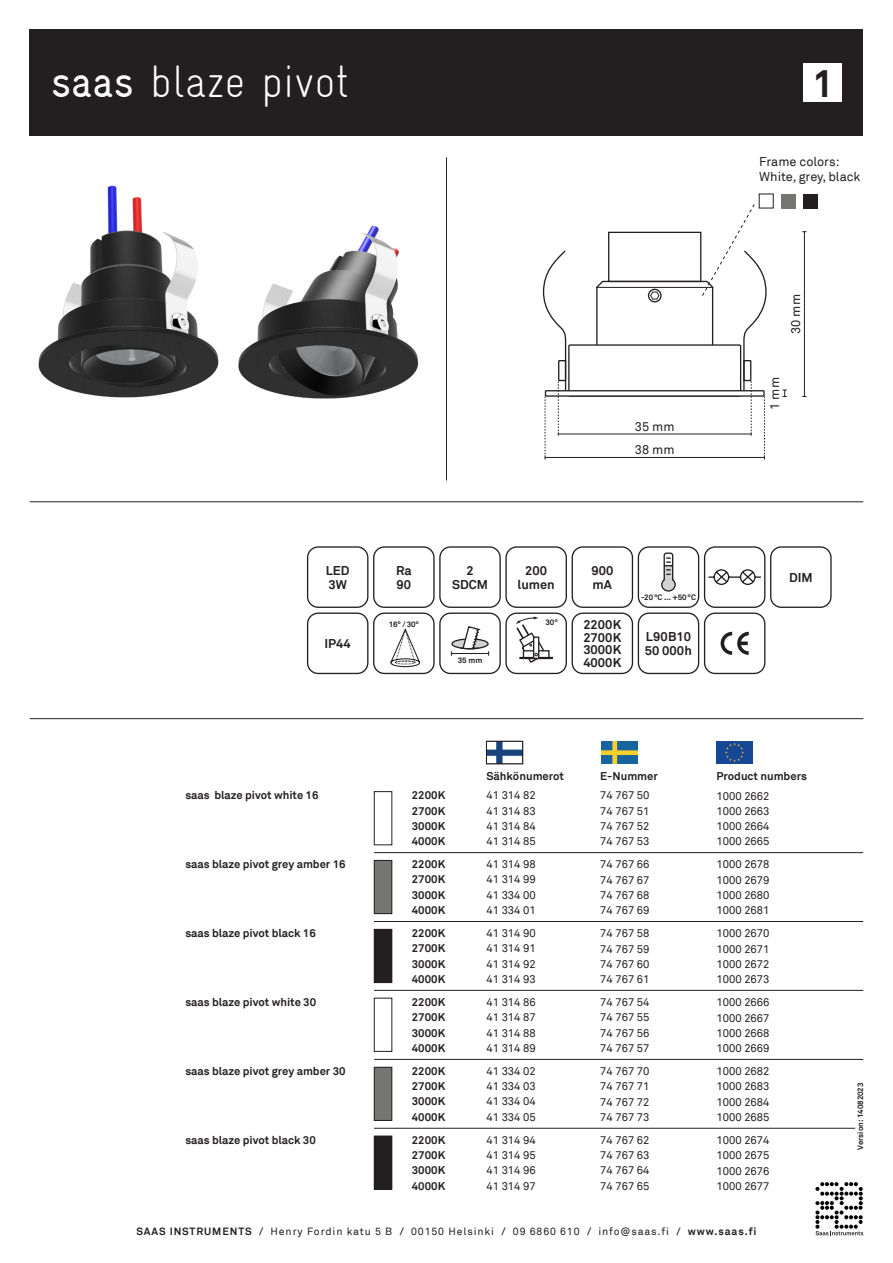
<style>
.page{position:relative;width:893px;height:1263px;background:#fff}
.page>*{position:absolute;margin:0;border:0;box-sizing:border-box;transform-origin:0 0}
.t1{font:300 condensed 45px "Gravur";color:#fff}
.t2{font:700 39px "Akkurat";color:#231f20}
.t3{font:700 12.75px/14.2px "Akkurat";color:#231f20}
.t4{font:12.75px/23px "Akkurat";color:#231f20}
.t5{font:11.25px/15.1px "Akkurat";color:#231f20;text-align:justify}
.t6{font:700 11.25px/15.1px "Akkurat";color:#231f20;text-align:justify}
.t7{font:10.5px "Akkurat";letter-spacing:.085em;color:#231f20}
.t8{font:700 7.8px "Akkurat";color:#231f20}
.s1{font-weight:400}
.s2{font-weight:700}
</style>
<div class="page">
<div style="left:30px;top:30px;width:833px;height:106px;background:#231f20"></div>
<div style="left:804px;top:64px;width:38px;height:38px;background:#fff"></div>
<hr style="left:446px;top:157px;width:1px;height:323px;background:#231f20">
<hr style="left:804px;top:231px;width:1px;height:166px;background:#231f20">
<svg style="left:783px;top:390px;width:4px;height:7px"></svg>
<div style="left:545px;top:390px;width:220px;height:7px;border:1px solid #231f20"></div>
<img style="left:38px;top:185px;width:181px;height:213px">
<img style="left:238px;top:225px;width:181px;height:174px">
<div style="left:307px;top:546px;width:61px;height:62px;border:1px solid #231f20;border-radius:11px"></div>
<div style="left:373px;top:546px;width:62px;height:62px;border:1px solid #231f20;border-radius:11px"></div>
<div style="left:439px;top:546px;width:62px;height:62px;border:1px solid #231f20;border-radius:11px"></div>
<div style="left:505px;top:546px;width:62px;height:62px;border:1px solid #231f20;border-radius:11px"></div>
<div style="left:572px;top:546px;width:61px;height:62px;border:1px solid #231f20;border-radius:11px"></div>
<svg style="left:661px;top:552px;width:15px;height:40px"></svg>
<div style="left:638px;top:546px;width:61px;height:62px;border:1px solid #231f20;border-radius:11px"></div>
<svg style="left:708px;top:569px;width:53px;height:16px"></svg>
<div style="left:704px;top:546px;width:61px;height:62px;border:1px solid #231f20;border-radius:11px"></div>
<div style="left:770px;top:546px;width:62px;height:62px;border:1px solid #231f20;border-radius:11px"></div>
<svg style="left:720px;top:631px;width:29px;height:24px"></svg>
<div style="left:704px;top:612px;width:61px;height:62px;border:1px solid #231f20;border-radius:11px"></div>
<div style="left:572px;top:612px;width:61px;height:62px;border:1px solid #231f20;border-radius:11px"></div>
<div style="left:638px;top:612px;width:61px;height:62px;border:1px solid #231f20;border-radius:11px"></div>
<div style="left:307px;top:612px;width:61px;height:62px;border:1px solid #231f20;border-radius:11px"></div>
<div style="left:439px;top:612px;width:62px;height:62px;border:1px solid #231f20;border-radius:11px"></div>
<svg style="left:452px;top:639px;width:36px;height:10px"></svg>
<div style="left:451px;top:638px;width:38px;height:11px;border:1px solid #231f20;border-radius:50%"></div>
<svg style="left:459px;top:626px;width:23px;height:23px"></svg>
<hr style="left:451px;top:653px;width:38px;height:1px;background:#231f20">
<div style="left:373px;top:612px;width:62px;height:62px;border:1px solid #231f20;border-radius:11px"></div>
<svg style="left:390px;top:628px;width:31px;height:40px"></svg>
<div style="left:505px;top:612px;width:62px;height:62px;border:1px solid #231f20;border-radius:11px"></div>
<div style="left:523px;top:650px;width:27px;height:9px;border:1px solid #231f20"></div>
<div style="left:519px;top:657px;width:34px;height:2px;border:1px solid #231f20"></div>
<svg style="left:516px;top:617px;width:31px;height:46px"></svg>
<hr style="left:545px;top:457px;width:220px;height:1px;background:#231f20">
<hr style="left:558px;top:434px;width:193px;height:1px;background:#231f20">
<svg style="left:542px;top:250px;width:25px;height:210px"></svg>
<hr style="left:30px;top:501px;width:833px;height:1px;background:#231f20">
<hr style="left:30px;top:718px;width:833px;height:1px;background:#231f20">
<div style="left:759px;top:194px;width:15px;height:14px;border:1px solid #231f20"></div>
<div style="left:781px;top:194px;width:14px;height:14px;background:#757672"></div>
<div style="left:803px;top:194px;width:14px;height:14px;background:#231f20"></div>
<svg style="left:596px;top:203px;width:171px;height:257px"></svg>
<img style="left:716px;top:741px;width:37px;height:23px">
<img style="left:488px;top:743px;width:33px;height:19px">
<div style="left:486px;top:741px;width:37px;height:23px;border:1px solid #231f20"></div>
<img style="left:602px;top:741px;width:36px;height:23px">
<hr style="left:374px;top:852px;width:489px;height:1px;background:#231f20">
<div style="left:374px;top:791px;width:18px;height:54px;border:1px solid #231f20"></div>
<div style="left:374px;top:860px;width:18px;height:54px;background:#757672"></div>
<div style="left:374px;top:860px;width:18px;height:54px;border:1px solid #231f20"></div>
<div style="left:374px;top:929px;width:18px;height:53px;background:#231f20"></div>
<div style="left:374px;top:998px;width:18px;height:53px;border:1px solid #231f20"></div>
<div style="left:374px;top:1067px;width:18px;height:53px;background:#757672"></div>
<div style="left:374px;top:1067px;width:18px;height:54px;border:1px solid #231f20"></div>
<hr style="left:374px;top:921px;width:489px;height:1px;background:#231f20">
<hr style="left:374px;top:990px;width:489px;height:1px;background:#231f20">
<div style="left:374px;top:1136px;width:18px;height:53px;background:#231f20"></div>
<hr style="left:374px;top:1059px;width:489px;height:1px;background:#231f20">
<hr style="left:374px;top:1128px;width:481px;height:1px;background:#231f20">
<svg style="left:815px;top:1182px;width:48px;height:53px"></svg>
<h1 class="t1" style="left:51px;top:57px;width:300px"><span class="s1">saas</span> blaze pivot</h1>
<h2 class="t2" style="left:812px;top:59px;width:24px">1</h2>
<p class="t4" style="left:759px;top:154px;width:103px;line-height:15.3px">Frame colors:<br>White, grey, black</p>
<p class="t4" style="left:635px;top:415px;width:41px">35 mm<br>38 mm</p>
<p class="t3" style="left:326px;top:563px;width:25px">LED<br>3W</p>
<p class="t3" style="left:396px;top:563px;width:17px">Ra<br>90</p>
<p class="t3" style="left:518px;top:563px;width:39px;text-align:center">200 lumen</p>
<p class="t3" style="left:452px;top:563px;width:37px;text-align:center">2<br>SDCM</p>
<p class="t3" style="left:591px;top:563px;width:23px">900 mA</p>
<p class="t3" style="left:324px;top:636px;width:28px">IP44</p>
<p class="t8" style="left:389px;top:619px;width:32px">16° / 30°</p>
<p class="t8" style="left:458px;top:655px;width:26px">35 mm</p>
<p class="t8" style="left:545px;top:618px;width:14px">30°</p>
<p class="t3" style="left:583px;top:618px;width:40px;line-height:12.8px;text-align:justify">2200K 2700K 3000K 4000K</p>
<p class="t8" style="left:641px;top:592px;width:56px">-20 °C ... +50 °C</p>
<p class="t3" style="left:645px;top:629px;width:49px">L90B10<br>50 000h</p>
<p class="t4" style="left:784px;top:334px;width:41px;rotate:-90deg">30 mm</p>
<p class="t4" style="left:764px;top:410px;width:34px;rotate:-90deg">1 mm</p>
<p class="t3" style="left:789px;top:570px;width:25px">DIM</p>
<p class="t6" style="left:185px;top:788px;width:135px">saas blaze pivot white 16</p>
<p class="t6" style="left:185px;top:857px;width:162px">saas blaze pivot grey amber 16</p>
<p class="t6" style="left:185px;top:926px;width:132px">saas blaze pivot black 16</p>
<p class="t6" style="left:185px;top:995px;width:132px">saas blaze pivot white 30</p>
<p class="t6" style="left:185px;top:1064px;width:162px">saas blaze pivot grey amber 30</p>
<p class="t6" style="left:185px;top:1133px;width:132px">saas blaze pivot black 30</p>
<p class="t6" style="left:412px;top:788px;width:35px">2200K 2700K 3000K 4000K</p>
<p class="t6" style="left:412px;top:857px;width:35px">2200K 2700K 3000K 4000K</p>
<p class="t6" style="left:412px;top:926px;width:35px">2200K 2700K 3000K 4000K</p>
<p class="t6" style="left:412px;top:995px;width:35px">2200K 2700K 3000K 4000K</p>
<p class="t6" style="left:412px;top:1064px;width:35px">2200K 2700K 3000K 4000K</p>
<p class="t6" style="left:412px;top:1133px;width:35px">2200K 2700K 3000K 4000K</p>
<p class="t6" style="left:486px;top:769px;width:79px">Sähkönumerot</p>
<p class="t5" style="left:486px;top:788px;width:51px">41 314 82<br>41 314 83<br>41 314 84<br>41 314 85</p>
<p class="t5" style="left:486px;top:857px;width:51px">41 314 98<br>41 314 99<br>41 334 00<br>41 334 01</p>
<p class="t5" style="left:486px;top:926px;width:51px">41 314 90<br>41 314 91<br>41 314 92<br>41 314 93</p>
<p class="t5" style="left:486px;top:995px;width:51px">41 314 86<br>41 314 87<br>41 314 88<br>41 314 89</p>
<p class="t5" style="left:486px;top:1064px;width:51px">41 334 02<br>41 334 03<br>41 334 04<br>41 334 05</p>
<p class="t5" style="left:486px;top:1133px;width:51px">41 314 94<br>41 314 95<br>41 314 96<br>41 314 97</p>
<p class="t6" style="left:600px;top:769px;width:59px">E-Nummer</p>
<p class="t6" style="left:716px;top:769px;width:92px">Product numbers</p>
<p class="t5" style="left:716px;top:788px;width:54px">1000 2662<br>1000 2663<br>1000 2664<br>1000 2665</p>
<p class="t5" style="left:716px;top:857px;width:54px">1000 2678<br>1000 2679<br>1000 2680<br>1000 2681</p>
<p class="t5" style="left:716px;top:926px;width:54px">1000 2670<br>1000 2671<br>1000 2672<br>1000 2673</p>
<p class="t5" style="left:716px;top:995px;width:54px">1000 2666<br>1000 2667<br>1000 2668<br>1000 2669</p>
<p class="t5" style="left:716px;top:1064px;width:54px">1000 2682<br>1000 2683<br>1000 2684<br>1000 2685</p>
<p class="t5" style="left:716px;top:1133px;width:54px">1000 2674<br>1000 2675<br>1000 2676<br>1000 2677</p>
<p class="t5" style="left:600px;top:788px;width:51px">74 767 50<br>74 767 51<br>74 767 52<br>74 767 53</p>
<p class="t5" style="left:600px;top:857px;width:51px">74 767 66<br>74 767 67<br>74 767 68<br>74 767 69</p>
<p class="t5" style="left:600px;top:926px;width:51px">74 767 58<br>74 767 59<br>74 767 60<br>74 767 61</p>
<p class="t5" style="left:600px;top:995px;width:51px">74 767 54<br>74 767 55<br>74 767 56<br>74 767 57</p>
<p class="t5" style="left:600px;top:1064px;width:51px">74 767 70<br>74 767 71<br>74 767 72<br>74 767 73</p>
<p class="t5" style="left:600px;top:1133px;width:51px">74 767 62<br>74 767 63<br>74 767 64<br>74 767 65</p>
<p class="t7" style="left:136px;top:1225px;width:622px"><span class="s2">SAAS INSTRUMENTS /</span> Henry Fordin katu 5 B <span class="s2">/</span> 00150 Helsinki <span class="s2">/</span> 09 6860 610 <span class="s2">/</span> info@saas.fi <span class="s2">/ www.saas.fi</span></p>
<p class="t8" style="left:855px;top:1149px;width:69px;rotate:-90deg">Version: 14082023</p>
</div>
